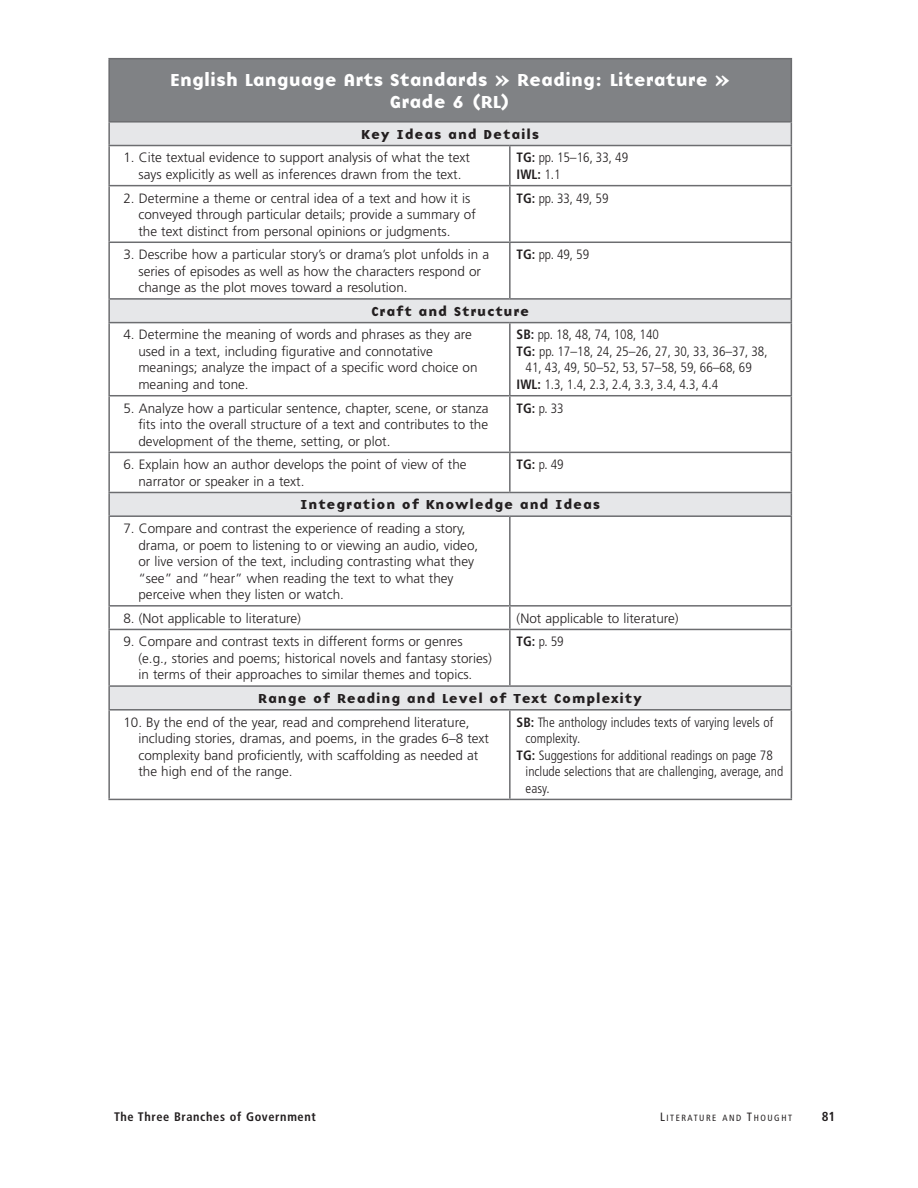
<style>
.page{position:relative;width:918px;height:1188px;background:#fff}
.page>*{position:absolute;margin:0;border:0;box-sizing:border-box;transform-origin:0 0}
.t1{font:18px/22.5px "Base Nine B";color:#fff;text-align:center}
.t2{font:300 13.5px/16.5px "Frutiger";color:#231f20}
.t3{font:300 condensed 13.5px/16.5px "Frutiger";color:#231f20}
.t4{font:13.5px "Base Nine B";letter-spacing:.06em;color:#231f20}
.t5{font:700 condensed 13.05px "Frutiger";color:#231f20}
.t6{font:700 condensed 12.3px "Frutiger";letter-spacing:.05em;color:#231f20}
.t7{font:condensed 9px "Frutiger";letter-spacing:.165em;color:#231f20}
.s1{font-weight:700}
.s2{font-size:12px}
</style>
<div class="page">
<div style="left:109px;top:59px;width:682px;height:63px;background:#808285"></div>
<svg style="left:110px;top:123px;width:681px;height:586px"></svg>
<hr style="left:108px;top:146px;width:2px;height:39px;background:#6c6d70">
<hr style="left:509px;top:146px;width:2px;height:39px;background:#6c6d70">
<hr style="left:791px;top:146px;width:1px;height:39px;background:#6c6d70">
<hr style="left:108px;top:185px;width:402px;height:1px;background:#6c6d70">
<hr style="left:108px;top:186px;width:2px;height:56px;background:#6c6d70">
<hr style="left:510px;top:185px;width:282px;height:1px;background:#6c6d70">
<hr style="left:509px;top:186px;width:2px;height:56px;background:#6c6d70">
<hr style="left:791px;top:186px;width:1px;height:56px;background:#6c6d70">
<hr style="left:108px;top:242px;width:402px;height:1px;background:#6c6d70">
<hr style="left:108px;top:243px;width:2px;height:55px;background:#6c6d70">
<hr style="left:510px;top:242px;width:282px;height:1px;background:#6c6d70">
<hr style="left:509px;top:243px;width:2px;height:55px;background:#6c6d70">
<hr style="left:791px;top:243px;width:1px;height:55px;background:#6c6d70">
<hr style="left:108px;top:323px;width:2px;height:72px;background:#6c6d70">
<hr style="left:509px;top:323px;width:2px;height:72px;background:#6c6d70">
<hr style="left:791px;top:323px;width:1px;height:72px;background:#6c6d70">
<hr style="left:108px;top:395px;width:402px;height:1px;background:#6c6d70">
<hr style="left:108px;top:396px;width:2px;height:56px;background:#6c6d70">
<hr style="left:510px;top:395px;width:282px;height:1px;background:#6c6d70">
<hr style="left:509px;top:396px;width:2px;height:56px;background:#6c6d70">
<hr style="left:791px;top:396px;width:1px;height:56px;background:#6c6d70">
<hr style="left:108px;top:452px;width:402px;height:1px;background:#6c6d70">
<hr style="left:108px;top:453px;width:2px;height:39px;background:#6c6d70">
<hr style="left:510px;top:452px;width:282px;height:1px;background:#6c6d70">
<hr style="left:509px;top:453px;width:2px;height:39px;background:#6c6d70">
<hr style="left:791px;top:453px;width:1px;height:39px;background:#6c6d70">
<hr style="left:108px;top:517px;width:2px;height:88px;background:#6c6d70">
<hr style="left:509px;top:517px;width:2px;height:88px;background:#6c6d70">
<hr style="left:791px;top:517px;width:1px;height:88px;background:#6c6d70">
<hr style="left:108px;top:605px;width:402px;height:2px;background:#6c6d70">
<hr style="left:108px;top:607px;width:2px;height:22px;background:#6c6d70">
<hr style="left:510px;top:605px;width:282px;height:2px;background:#6c6d70">
<hr style="left:509px;top:607px;width:2px;height:22px;background:#6c6d70">
<svg style="left:791px;top:607px;width:1px;height:22px"></svg>
<hr style="left:108px;top:629px;width:402px;height:1px;background:#6c6d70">
<hr style="left:108px;top:630px;width:2px;height:55px;background:#6c6d70">
<hr style="left:510px;top:629px;width:282px;height:1px;background:#6c6d70">
<hr style="left:509px;top:630px;width:2px;height:55px;background:#6c6d70">
<hr style="left:791px;top:630px;width:1px;height:55px;background:#6c6d70">
<hr style="left:108px;top:711px;width:2px;height:88px;background:#6c6d70">
<hr style="left:509px;top:711px;width:2px;height:88px;background:#6c6d70">
<hr style="left:791px;top:711px;width:1px;height:88px;background:#6c6d70">
<hr style="left:108px;top:799px;width:402px;height:1px;background:#6c6d70">
<hr style="left:510px;top:799px;width:282px;height:1px;background:#6c6d70">
<hr style="left:108px;top:58px;width:402px;height:1px;background:#6c6d70">
<hr style="left:108px;top:59px;width:2px;height:62px;background:#6c6d70">
<hr style="left:510px;top:58px;width:282px;height:1px;background:#6c6d70">
<hr style="left:791px;top:59px;width:1px;height:62px;background:#6c6d70">
<hr style="left:108px;top:121px;width:402px;height:2px;background:#6c6d70">
<hr style="left:108px;top:123px;width:2px;height:22px;background:#6c6d70">
<hr style="left:510px;top:121px;width:282px;height:2px;background:#6c6d70">
<svg style="left:791px;top:123px;width:1px;height:22px"></svg>
<hr style="left:108px;top:145px;width:402px;height:1px;background:#6c6d70">
<hr style="left:510px;top:145px;width:282px;height:1px;background:#6c6d70">
<hr style="left:108px;top:298px;width:402px;height:2px;background:#6c6d70">
<hr style="left:108px;top:300px;width:2px;height:22px;background:#6c6d70">
<hr style="left:510px;top:298px;width:282px;height:2px;background:#6c6d70">
<svg style="left:791px;top:300px;width:1px;height:22px"></svg>
<hr style="left:108px;top:322px;width:402px;height:1px;background:#6c6d70">
<hr style="left:108px;top:492px;width:402px;height:1px;background:#6c6d70">
<hr style="left:108px;top:493px;width:2px;height:22px;background:#6c6d70">
<hr style="left:510px;top:492px;width:282px;height:1px;background:#6c6d70">
<svg style="left:791px;top:493px;width:1px;height:22px"></svg>
<hr style="left:108px;top:515px;width:402px;height:2px;background:#6c6d70">
<hr style="left:510px;top:515px;width:282px;height:2px;background:#6c6d70">
<hr style="left:108px;top:685px;width:402px;height:2px;background:#6c6d70">
<hr style="left:108px;top:687px;width:2px;height:22px;background:#6c6d70">
<hr style="left:510px;top:685px;width:282px;height:2px;background:#6c6d70">
<svg style="left:791px;top:687px;width:1px;height:22px"></svg>
<hr style="left:108px;top:709px;width:402px;height:2px;background:#6c6d70">
<hr style="left:510px;top:709px;width:282px;height:2px;background:#6c6d70">
<hr style="left:510px;top:322px;width:282px;height:1px;background:#6c6d70">
<h1 class="t1" style="left:170px;top:68px;width:562px">English Language Arts Standards » Reading: Literature »<br>Grade 6 (RL)</h1>
<p class="t4" style="left:361px;top:123px;width:180px">Key Ideas and Details</p>
<p class="t2" style="left:123px;top:150px;width:348px;text-align:center">1. Cite textual evidence to support analysis of what the text says explicitly as well as inferences drawn from the text.</p>
<p class="t3" style="left:517px;top:150px;width:113px"><span class="s1">TG:</span> pp. 15–16, 33, 49<br><span class="s1">IWL:</span> 1.1</p>
<p class="t2" style="left:138px;top:190px;width:339px;text-indent:-15px">2. Determine a theme or central idea of a text and how it is conveyed through particular details; provide a summary of the text distinct from personal opinions or judgments.</p>
<p class="t3" style="left:517px;top:190px;width:93px"><span class="s1">TG:</span> pp. 33, 49, 59</p>
<p class="t2" style="left:138px;top:246px;width:352px;text-indent:-15px">3. Describe how a particular story’s or drama’s plot unfolds in a series of episodes as well as how the characters respond or change as the plot moves toward a resolution.</p>
<p class="t3" style="left:517px;top:246px;width:74px"><span class="s1">TG:</span> pp. 49, 59</p>
<p class="t4" style="left:371px;top:301px;width:160px">Craft and Structure</p>
<p class="t2" style="left:138px;top:327px;width:341px;text-indent:-15px">4. Determine the meaning of words and phrases as they are used in a text, including figurative and connotative meanings; analyze the impact of a specific word choice on meaning and tone.</p>
<p class="t3" style="left:517px;top:327px;width:144px"><span class="s1">SB:</span> pp. 18, 48, 74, 108, 140</p>
<p class="t3" style="left:517px;top:343px;width:253px"><span class="s1">TG:</span> pp. 17–18, 24, 25–26, 27, 30, 33, 36–37, 38,</p>
<p class="t3" style="left:526px;top:360px;width:228px">41, 43, 49, 50–52, 53, 57–58, 59, 66–68, 69</p>
<p class="t3" style="left:517px;top:376px;width:203px"><span class="s1">IWL:</span> 1.3, 1.4, 2.3, 2.4, 3.3, 3.4, 4.3, 4.4</p>
<p class="t2" style="left:138px;top:400px;width:352px;text-align:justify;text-indent:-15px">5. Analyze how a particular sentence, chapter, scene, or stanza fits into the overall structure of a text and contributes to the development of the theme, setting, or plot.</p>
<p class="t3" style="left:517px;top:400px;width:49px"><span class="s1">TG:</span> p. 33</p>
<p class="t2" style="left:138px;top:456px;width:330px;text-indent:-15px">6. Explain how an author develops the point of view of the narrator or speaker in a text.</p>
<p class="t3" style="left:517px;top:456px;width:49px"><span class="s1">TG:</span> p. 49</p>
<p class="t4" style="left:300px;top:494px;width:302px">Integration of Knowledge and Ideas</p>
<p class="t2" style="left:138px;top:520px;width:341px;text-indent:-15px">7. Compare and contrast the experience of reading a story, drama, or poem to listening to or viewing an audio, video, or live version of the text, including contrasting what they “see” and “hear” when reading the text to what they perceive when they listen or watch.</p>
<p class="t2" style="left:123px;top:610px;width:179px">8. (Not applicable to literature)</p>
<p class="t2" style="left:517px;top:610px;width:164px">(Not applicable to literature)</p>
<p class="t2" style="left:138px;top:634px;width:355px;text-indent:-15px">9. Compare and contrast texts in different forms or genres (e.g., stories and poems; historical novels and fantasy stories) in terms of their approaches to similar themes and topics.</p>
<p class="t3" style="left:517px;top:634px;width:49px"><span class="s1">TG:</span> p. 59</p>
<p class="t4" style="left:258px;top:688px;width:385px">Range of Reading and Level of Text Complexity</p>
<p class="t2" style="left:138px;top:714px;width:352px;text-indent:-15px">10. By the end of the year, read and comprehend literature, including stories, dramas, and poems, in the grades 6–8 text complexity band proficiently, with scaffolding as needed at the high end of the range.</p>
<p class="t3" style="left:517px;top:714px;width:258px"><span class="s1">SB:</span> The anthology includes texts of varying levels of</p>
<p class="t3" style="left:526px;top:730px;width:56px">complexity.</p>
<p class="t3" style="left:517px;top:747px;width:258px"><span class="s1">TG:</span> Suggestions for additional readings on page 78</p>
<p class="t3" style="left:526px;top:763px;width:259px">include selections that are challenging, average, and</p>
<p class="t3" style="left:526px;top:780px;width:26px">easy.</p>
<p class="t6" style="left:114px;top:1109px;width:203px">The Three Branches of Government</p>
<p class="t7" style="left:660px;top:1113px;width:133px"><span class="s2">L</span>ITERATURE AND <span class="s2">T</span>HOUGHT</p>
<p class="t5" style="left:822px;top:1109px;width:15px">81</p>
</div>
